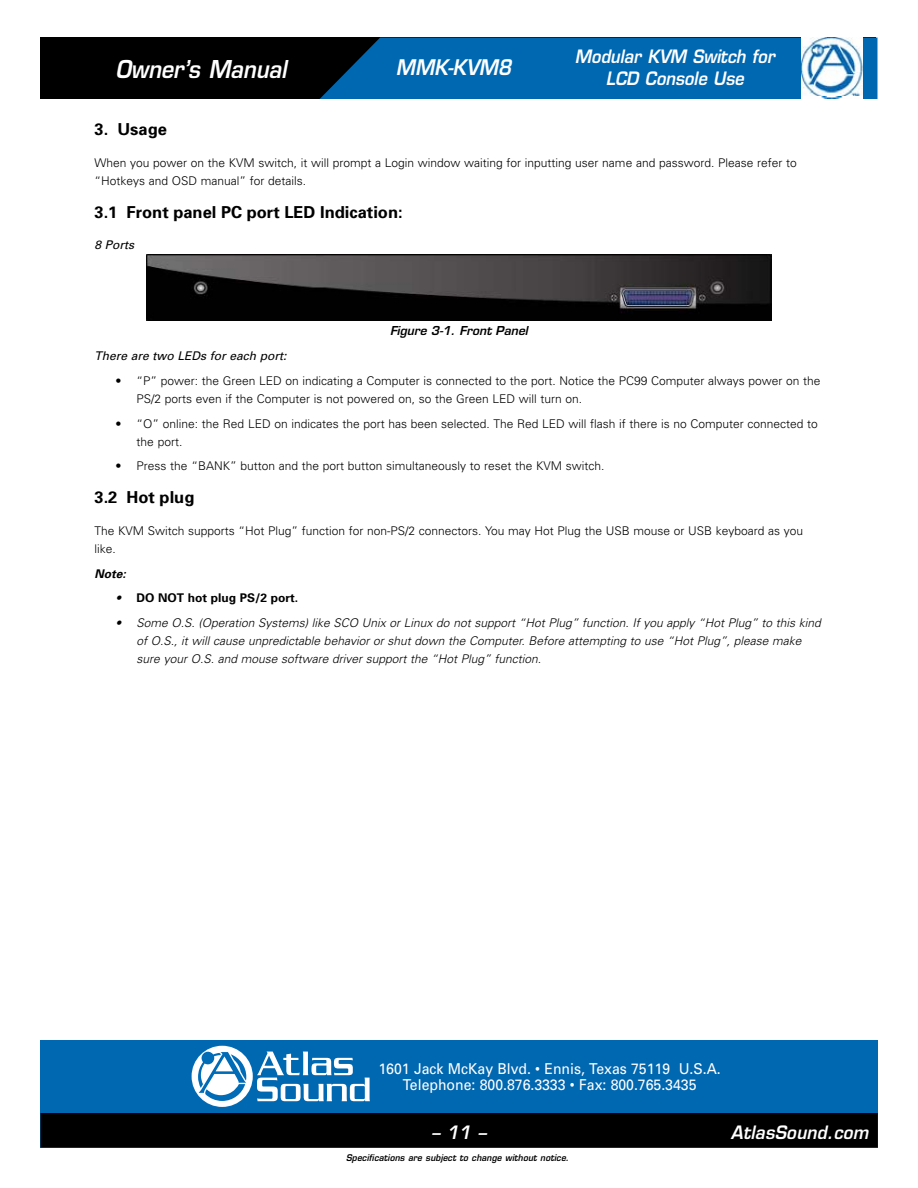
<style>
.page{position:relative;width:918px;height:1188px;background:#fff}
.page>*{position:absolute;margin:0;border:0;box-sizing:border-box;transform-origin:0 0}
.t1{font:italic 600 24px "Eurostile";color:#fff;scale:.9 1}
.t2{font:italic 600 21px "Eurostile";color:#fff;scale:.9 1}
.t3{font:italic 600 18px/21.8px "Eurostile";color:#fff;text-align:center;scale:.9 1}
.t4{font:italic 600 18px "Eurostile";color:#fff;scale:.94 1}
.t5{font:700 16.5px "Univers";color:#000}
.t6{font:15px/16.5px "Univers";color:#fff;text-align:center;scale:.94 1}
.t7{font:300 12px/18px "Univers";color:#000}
.t8{font:italic 300 12px/18px "Univers";color:#000}
.t9{font:italic 12px "Univers";color:#000}
.t10{font:700 12px "Univers";color:#000}
.t11{font:italic 600 12px "Eurostile";color:#000}
.t12{font:italic 700 12px "Univers";color:#000}
.t13{font:italic 600 9px "Eurostile";letter-spacing:.015em;color:#000;scale:.94 1}
.s1{font-weight:300;font-style:italic}
</style>
<div class="page">
<div style="left:41px;top:1040px;width:837px;height:108px;background:#0067b1"></div>
<div style="left:40px;top:1113px;width:838px;height:35px;background:#000"></div>
<div style="left:41px;top:38px;width:835px;height:61px;background:#000"></div>
<div style="left:320px;top:38px;width:558px;height:61px;background:#0067b1"></div>
<img style="left:801px;top:38px;width:62px;height:61px">
<svg style="left:191px;top:1045px;width:179px;height:62px"></svg>
<img style="left:147px;top:254px;width:624px;height:67px">
<h1 class="t1" style="left:115px;top:54px;width:192px">Owner’s Manual</h1>
<h2 class="t2" style="left:396px;top:54px;width:130px">MMK-KVM8</h2>
<h3 class="t3" style="left:575px;top:45px;width:223px">Modular KVM Switch for<br>LCD Console Use</h3>
<h3 class="t5" style="left:94px;top:119px;width:74px">3. Usage</h3>
<p class="t7" style="left:94px;top:153px;width:704px">When you power on the KVM switch, it will prompt a Login window waiting for inputting user name and password. Please refer to “Hotkeys and OSD manual” for details.</p>
<h3 class="t5" style="left:94px;top:201px;width:310px">3.1 Front panel PC port LED Indication:</h3>
<p class="t9" style="left:94px;top:237px;width:41px">8 Ports</p>
<p class="t11" style="left:390px;top:324px;width:139px">Figure 3-1. Front Panel</p>
<p class="t9" style="left:94px;top:348px;width:194px">There are two LEDs for each port:</p>
<p class="t7" style="left:137px;top:371px;width:685px;text-indent:-21px">• “P” power: the Green LED on indicating a Computer is connected to the port. Notice the PC99 Computer always power on the<br>PS/2 ports even if the Computer is not powered on, so the Green LED will turn on.</p>
<p class="t7" style="left:137px;top:414px;width:683px;text-indent:-21px">• “O” online: the Red LED on indicates the port has been selected. The Red LED will flash if there is no Computer connected to the port.</p>
<p class="t7" style="left:116px;top:457px;width:490px">• Press the “BANK” button and the port button simultaneously to reset the KVM switch.</p>
<h3 class="t5" style="left:94px;top:487px;width:101px">3.2 Hot plug</h3>
<p class="t7" style="left:94px;top:521px;width:710px">The KVM Switch supports “Hot Plug” function for non-PS/2 connectors. You may Hot Plug the USB mouse or USB keyboard as you like.</p>
<p class="t12" style="left:95px;top:566px;width:33px">Note:</p>
<p class="t10" style="left:116px;top:590px;width:184px"><span class="s1">•</span> DO NOT hot plug PS/2 port.</p>
<p class="t8" style="left:137px;top:614px;width:686px;text-indent:-21px">• Some O.S. (Operation Systems) like SCO Unix or Linux do not support “Hot Plug” function. If you apply “Hot Plug” to this kind of O.S., it will cause unpredictable behavior or shut down the Computer. Before attempting to use “Hot Plug”, please make sure your O.S. and mouse software driver support the “Hot Plug” function.</p>
<p class="t6" style="left:379px;top:1060px;width:366px">1601 Jack McKay Blvd. • Ennis, Texas 75119 U.S.A.<br>Telephone: 800.876.3333 • Fax: 800.765.3435</p>
<h3 class="t4" style="left:431px;top:1121px;width:60px">– 11 –</h3>
<h3 class="t4" style="left:731px;top:1121px;width:148px">AtlasSound.com</h3>
<p class="t13" style="left:346px;top:1152px;width:239px">Specifications are subject to change without notice.</p>
</div>
